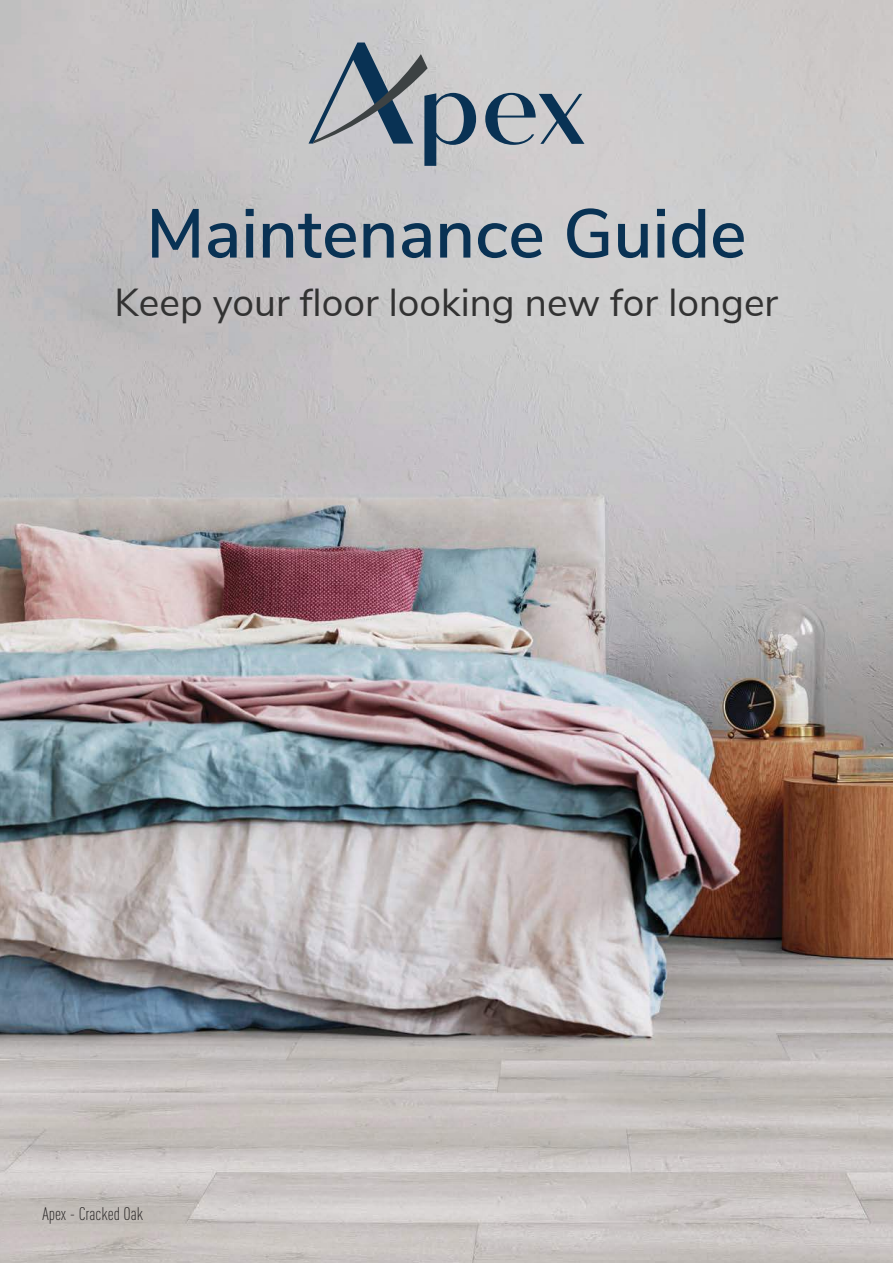
<style>
.page{position:relative;width:893px;height:1263px;background:#fff}
.page>*{position:absolute;margin:0;border:0;box-sizing:border-box;transform-origin:0 0}
.t1{font:600 69px "Nunito Sans";color:#093254}
.t2{font:39px "Nunito Sans";color:#323232}
.t3{font:300 condensed 18px "DIN Pro";color:#221f1f}
</style>
<div class="page">
<img style="left:0;top:0;width:893px;height:1263px">
<svg style="left:485px;top:93px;width:99px;height:52px"></svg>
<svg style="left:309px;top:43px;width:167px;height:123px"></svg>
<h1 class="t1" style="left:146px;top:208px;width:602px">Maintenance Guide</h1>
<p class="t2" style="left:115px;top:274px;width:665px">Keep your 昀氀oor looking new for longer</p>
<p class="t3" style="left:43px;top:1207px;width:102px">Apex - Cracked Oak</p>
</div>
